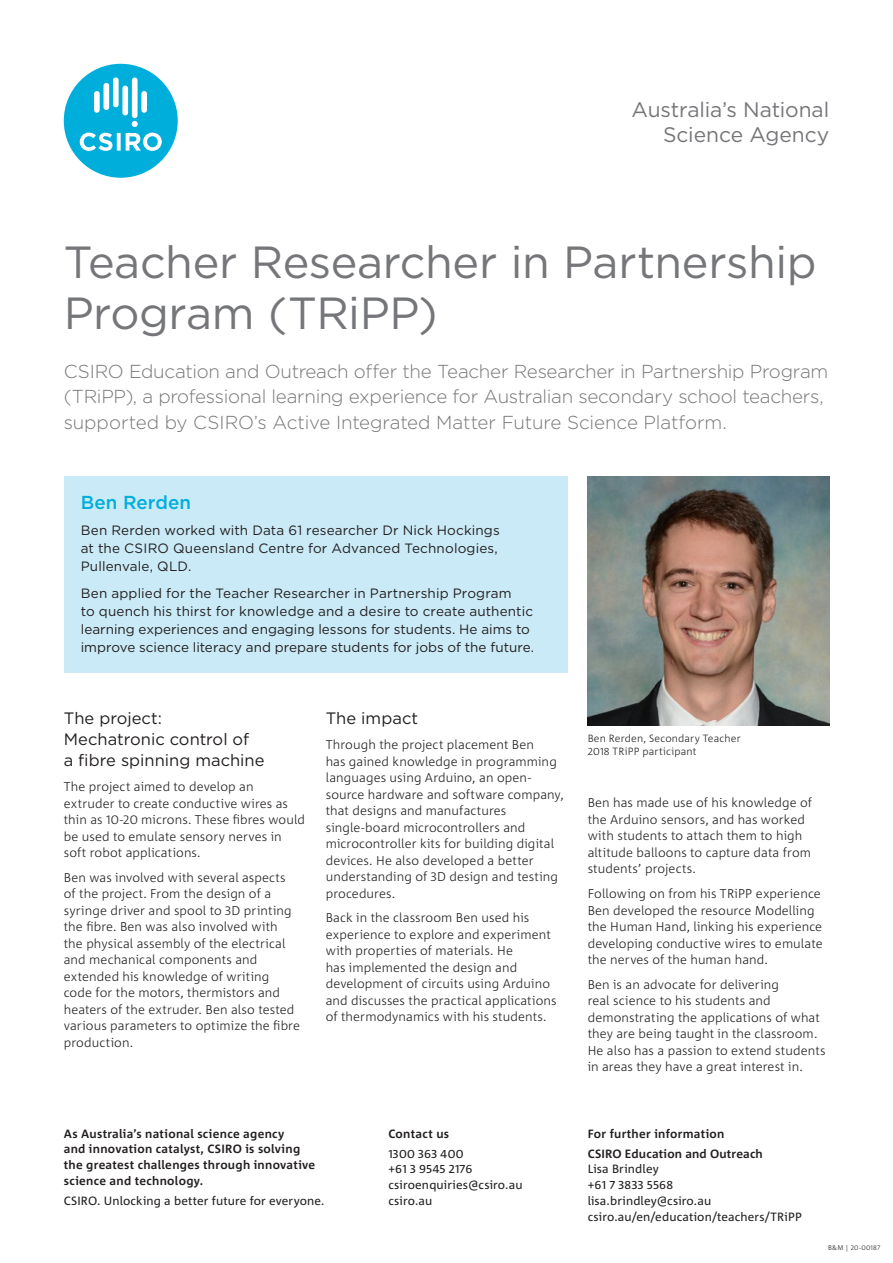
<style>
.page{position:relative;width:893px;height:1263px;background:#fff}
.page>*{position:absolute;margin:0;border:0;box-sizing:border-box;transform-origin:0 0}
.t1{font:45px/51px "Gotham";letter-spacing:-.01em;color:#757679}
.t2{font:21px/25.2px "Gotham";letter-spacing:-.005em;color:#757679;text-align:right}
.Introduction_A4{font:300 18.75px/25.5px "Gotham";letter-spacing:-.015em;color:#757679}
.Name{font:500 18.75px "Gotham";letter-spacing:.005em;color:#00aedc}
.Heading{font:16.5px/21px "Gotham";color:#231f20}
.Bio{font:13.5px/18px "Gotham";letter-spacing:.005em;color:#231f20}
.Body_Copy{font:300 12.75px/16.5px "Corpid C1";letter-spacing:.01em;color:#231f20}
.Back_Cov__Copy{font:12px/15.8px "Corpid C1";letter-spacing:.01em;color:#231f20}
.Back_Cov__Heading{font:700 12px/15.8px "Corpid C1";letter-spacing:.025em;color:#231f20}
.Back_Cov__Subhead{font:700 12px "Corpid C1";letter-spacing:.015em;color:#231f20}
.Notes{font:300 10.5px/12.8px "Corpid C1";letter-spacing:.015em;color:#231f20}
.t3{font:300 6.75px "Corpid C1";letter-spacing:.03em;color:#231f20}
</style>
<div class="page">
<img style="left:588px;top:476px;width:241px;height:249px">
<div style="left:64px;top:476px;width:503px;height:197px;background:#c9eaf6"></div>
<div style="left:64px;top:64px;width:114px;height:114px;background:#00aedc;border-radius:50%"></div>
<svg style="left:80px;top:133px;width:82px;height:18px"></svg>
<svg style="left:132px;top:121px;width:6px;height:6px"></svg>
<div style="left:122px;top:86px;width:6px;height:29px;background:#fff;border-radius:3px"></div>
<div style="left:103px;top:83px;width:6px;height:27px;background:#fff;border-radius:3px"></div>
<div style="left:141px;top:91px;width:6px;height:22px;background:#fff;border-radius:3px"></div>
<div style="left:94px;top:91px;width:6px;height:22px;background:#fff;border-radius:3px"></div>
<div style="left:132px;top:77px;width:6px;height:41px;background:#fff;border-radius:3px"></div>
<div style="left:113px;top:77px;width:6px;height:30px;background:#fff;border-radius:3px"></div>
<p class="t2" style="left:631px;top:96px;width:199px">Australia’s National<br>Science Agency</p>
<p class="t1" style="left:64px;top:235px;width:754px">Teacher Researcher in Partnership<br>Program (TRiPP)</p>
<p class="Introduction_A4" style="left:64px;top:358px;width:766px">CSIRO Education and Outreach offer the Teacher Researcher in Partnership Program (TRiPP), a professional learning experience for Australian secondary school teachers, supported by CSIRO’s Active Integrated Matter Future Science Platform.</p>
<p class="Name" style="left:81px;top:490px;width:112px">Ben Rerden</p>
<p class="Bio" style="left:81px;top:521px;width:421px">Ben Rerden worked with Data 61 researcher Dr Nick Hockings at the CSIRO Queensland Centre for Advanced Technologies,<br>Pullenvale, QLD.</p>
<p class="Bio" style="left:81px;top:583px;width:455px">Ben applied for the Teacher Researcher in Partnership Program<br>to quench his thirst for knowledge and a desire to create authentic learning experiences and engaging lessons for students. He aims to improve science literacy and prepare students for jobs of the future.</p>
<p class="Heading" style="left:64px;top:707px;width:202px">The project:<br>Mechatronic control of<br>a fibre spinning machine</p>
<p class="Body_Copy" style="left:64px;top:778px;width:243px">The project aimed to develop an extruder to create conductive wires as thin as 10-20 microns. These fibres would be used to emulate sensory nerves in soft robot applications.</p>
<p class="Body_Copy" style="left:64px;top:869px;width:238px">Ben was involved with several aspects of the project. From the design of a syringe driver and spool to 3D printing the fibre. Ben was also involved with<br>the physical assembly of the electrical and mechanical components and extended his knowledge of writing code for the motors, thermistors and heaters of the extruder. Ben also tested various parameters to optimize the fibre production.</p>
<p class="Heading" style="left:326px;top:707px;width:94px">The impact</p>
<p class="Body_Copy" style="left:326px;top:736px;width:240px">Through the project placement Ben<br>has gained knowledge in programming languages using Arduino, an open&shy;source hardware and software company, that designs and manufactures single-board microcontrollers and microcontroller kits for building digital devices. He also developed a better understanding of 3D design and testing procedures.</p>
<p class="Body_Copy" style="left:326px;top:909px;width:232px">Back in the classroom Ben used his experience to explore and experiment with properties of materials. He<br>has implemented the design and development of circuits using Arduino and discusses the practical applications of thermodynamics with his students.</p>
<p class="Back_Cov__Heading" style="left:64px;top:1125px;width:253px">As Australia’s national science agency<br>and innovation catalyst, CSIRO is solving the greatest challenges through innovative science and technology.</p>
<p class="Back_Cov__Copy" style="left:64px;top:1192px;width:262px">CSIRO. Unlocking a better future for everyone.</p>
<p class="Back_Cov__Heading" style="left:388px;top:1125px;width:62px">Contact us</p>
<p class="Back_Cov__Copy" style="left:388px;top:1145px;width:136px">1300 363 400<br>+61 3 9545 2176 csiroenquiries@csiro.au csiro.au</p>
<p class="Notes" style="left:588px;top:732px;width:155px">Ben Rerden, Secondary Teacher<br>2018 TRiPP participant</p>
<p class="Body_Copy" style="left:588px;top:794px;width:226px">Ben has made use of his knowledge of the Arduino sensors, and has worked with students to attach them to high altitude balloons to capture data from students’ projects.</p>
<p class="Body_Copy" style="left:588px;top:885px;width:237px">Following on from his TRiPP experience Ben developed the resource Modelling the Human Hand, linking his experience developing conductive wires to emulate the nerves of the human hand.</p>
<p class="Body_Copy" style="left:588px;top:976px;width:239px">Ben is an advocate for delivering<br>real science to his students and demonstrating the applications of what they are being taught in the classroom.<br>He also has a passion to extend students in areas they have a great interest in.</p>
<p class="Back_Cov__Heading" style="left:588px;top:1125px;width:138px">For further information</p>
<p class="Back_Cov__Subhead" style="left:588px;top:1146px;width:177px">CSIRO Education and Outreach</p>
<p class="Back_Cov__Copy" style="left:588px;top:1161px;width:216px">Lisa Brindley<br>+61 7 3833 5568<br>lisa.brindley@csiro.au csiro.au/en/education/teachers/TRiPP</p>
<p class="t3" style="left:828px;top:1243px;width:54px">B&amp;M | 20-00187</p>
</div>
